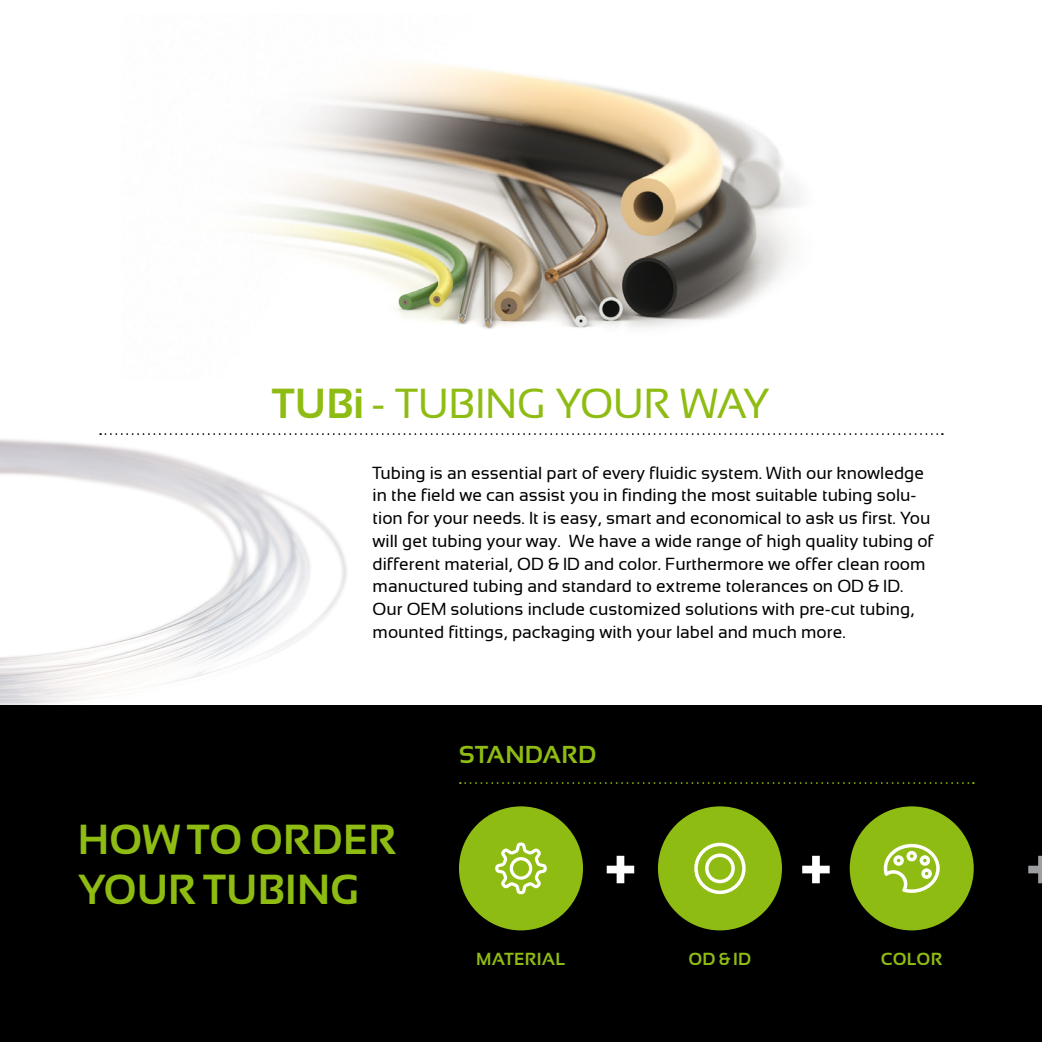
<style>
.page{position:relative;width:1042px;height:1042px;background:#fff}
.page>*{position:absolute;margin:0;border:0;box-sizing:border-box;transform-origin:0 0}
.t1{font:700 42px/50.4px "Sansation";color:#8fbc13}
.t2{font:42px "Sansation";color:#8fbc13}
.t3{font:700 24.5px "Sansation";letter-spacing:.005em;color:#8fbc13}
.t4{font:17.5px/22.8px "Sansation";color:#000}
.t5{font:700 17.5px "Sansation";letter-spacing:.015em;color:#8fbc13}
.s1{font-weight:700}
</style>
<div class="page">
<img style="left:0;top:433px;width:347px;height:272px">
<div style="left:0;top:705px;width:1042px;height:337px;background:#000"></div>
<svg style="left:100px;top:433px;width:843px;height:2px"></svg>
<img style="left:255px;top:64px;width:546px;height:265px">
<div style="left:459px;top:806px;width:124px;height:124px;background:#8fbc13;border-radius:50%"></div>
<div style="left:658px;top:806px;width:124px;height:124px;background:#8fbc13;border-radius:50%"></div>
<div style="left:850px;top:806px;width:124px;height:124px;background:#8fbc13;border-radius:50%"></div>
<div style="left:694px;top:842px;width:51px;height:52px;border:4px solid #fff;border-radius:50%"></div>
<div style="left:705px;top:853px;width:30px;height:30px;border:4px solid #fff;border-radius:50%"></div>
<svg style="left:884px;top:844px;width:56px;height:49px"></svg>
<svg style="left:495px;top:842px;width:52px;height:52px"></svg>
<svg style="left:607px;top:856px;width:27px;height:27px"></svg>
<svg style="left:802px;top:856px;width:27px;height:27px"></svg>
<svg style="left:1028px;top:856px;width:14px;height:27px"></svg>
<svg style="left:460px;top:782px;width:514px;height:2px"></svg>
<h1 class="t2" style="left:272px;top:380px;width:499px"><span class="s1">TUBi</span> - TUBING YOUR WAY</h1>
<p class="t4" style="left:373px;top:461px;width:563px">Tubing is an essential part of every fluidic system. With our knowledge in the field we can assist you in finding the most suitable tubing solu&shy;tion for your needs. It is easy, smart and economical to ask us first. You will get tubing your way. We have a wide range of high quality tubing of different material, OD &amp; ID and color. Furthermore we offer clean room manuctured tubing and standard to extreme tolerances on OD &amp; ID.<br>Our OEM solutions include customized solutions with pre-cut tubing, mounted fittings, packaging with your label and much more.</p>
<h1 class="t1" style="left:78px;top:814px;width:320px">HOW TO ORDER<br>YOUR TUBING</h1>
<h2 class="t3" style="left:459px;top:741px;width:139px">STANDARD</h2>
<p class="t5" style="left:476px;top:949px;width:91px">MATERIAL</p>
<p class="t5" style="left:688px;top:949px;width:65px">OD &amp; ID</p>
<p class="t5" style="left:881px;top:949px;width:63px">COLOR</p>
</div>
